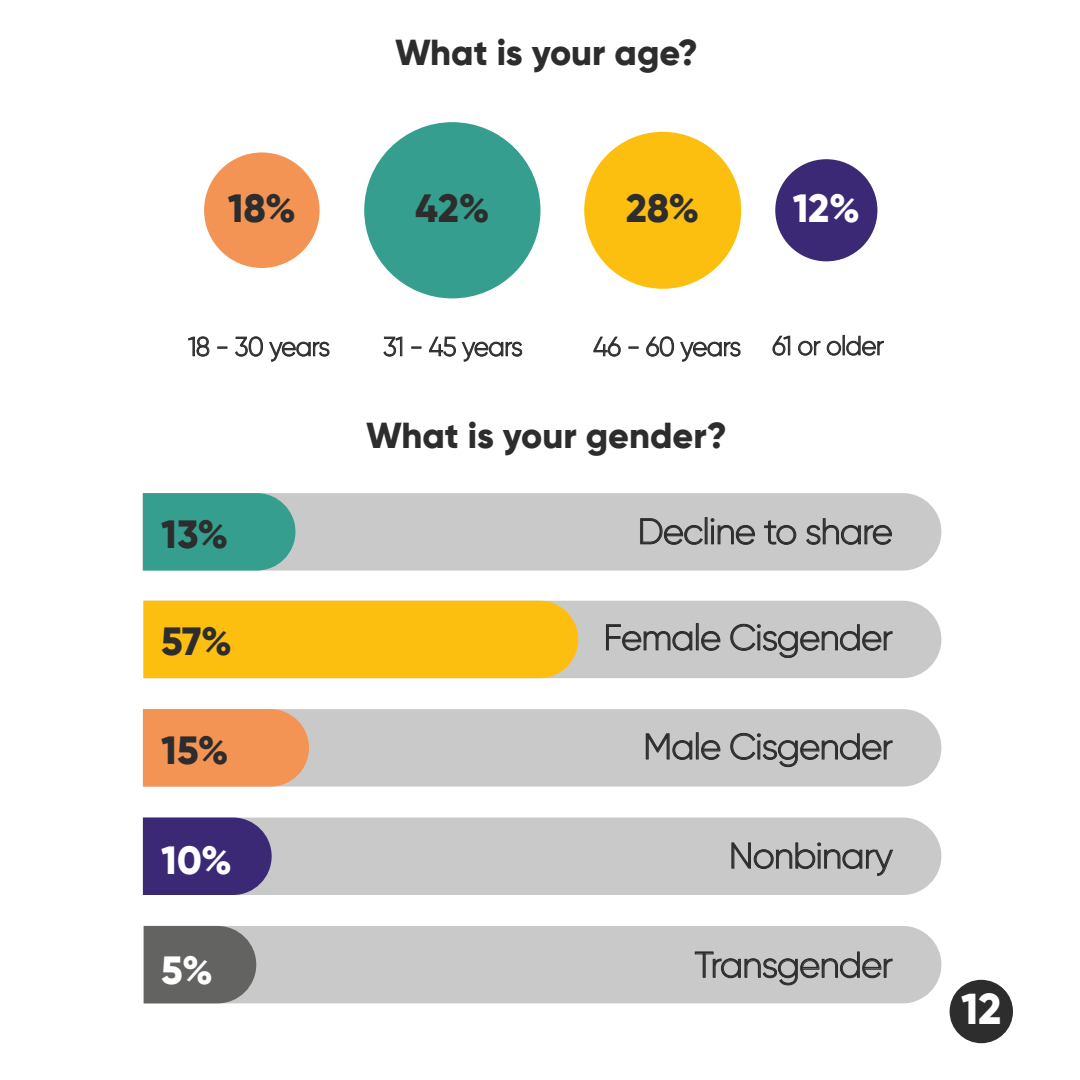
<style>
.page{position:relative;width:1080px;height:1080px;background:#fff}
.page>*{position:absolute;margin:0;border:0;box-sizing:border-box;transform-origin:0 0}
.t1{font:800 43.1px "Gilroy";color:#fff}
.t2{font:800 39.2px "Gilroy";color:#2d2d2d}
.t3{font:800 39.2px "Gilroy";color:#fff}
.t4{font:300 36px "Gilroy";letter-spacing:-.025em;color:#2d2d2d}
.t5{font:800 36px "Gilroy";color:#2d2d2d}
.t6{font:300 26.7px "Gilroy";letter-spacing:-.025em;color:#2d2d2d;scale:.96 1}
</style>
<div class="page">
<div style="left:295px;top:493px;width:646px;height:78px;background:#c9c9c9"></div>
<div style="left:578px;top:601px;width:363px;height:77px;background:#c9c9c9"></div>
<div style="left:309px;top:709px;width:632px;height:78px;background:#c9c9c9"></div>
<div style="left:272px;top:818px;width:669px;height:77px;background:#c9c9c9"></div>
<div style="left:256px;top:926px;width:685px;height:77px;background:#c9c9c9"></div>
<svg style="left:143px;top:493px;width:152px;height:78px;background:#3da092"></svg>
<div style="left:143px;top:601px;width:435px;height:77px;background:#fdbf0f"></div>
<svg style="left:143px;top:709px;width:166px;height:78px;background:#f0975b"></svg>
<svg style="left:143px;top:818px;width:129px;height:77px;background:#45337a"></svg>
<svg style="left:144px;top:926px;width:112px;height:77px;background:#696968"></svg>
<svg style="left:640px;top:518px;width:63px;height:27px;background:#a6a6a6"></svg>
<div style="left:705px;top:517px;width:2px;height:27px;border:1px solid #2d2d2d"></div>
<svg style="left:711px;top:518px;width:44px;height:27px"></svg>
<svg style="left:764px;top:520px;width:32px;height:25px"></svg>
<svg style="left:806px;top:518px;width:86px;height:27px;background:#a5a5a5"></svg>
<svg style="left:606px;top:624px;width:86px;height:27px;background:#a6a6a6"></svg>
<div style="left:696px;top:623px;width:2px;height:27px;border:1px solid #2d2d2d"></div>
<svg style="left:701px;top:631px;width:19px;height:20px"></svg>
<svg style="left:730px;top:624px;width:163px;height:34px;background:#acacac"></svg>
<svg style="left:646px;top:733px;width:46px;height:27px"></svg>
<div style="left:696px;top:733px;width:2px;height:26px;border:1px solid #2d2d2d"></div>
<svg style="left:701px;top:740px;width:19px;height:20px"></svg>
<svg style="left:730px;top:733px;width:163px;height:34px;background:#acacac"></svg>
<svg style="left:731px;top:842px;width:162px;height:34px;background:#aeaeae"></svg>
<svg style="left:695px;top:952px;width:198px;height:33px;background:#acacac"></svg>
<div style="left:775px;top:159px;width:102px;height:102px;background:#3c2975;border-radius:50%"></div>
<div style="left:584px;top:132px;width:157px;height:157px;background:#fdbf0f;border-radius:50%"></div>
<div style="left:364px;top:122px;width:176px;height:176px;background:#359e8f;border-radius:50%"></div>
<div style="left:204px;top:152px;width:116px;height:116px;background:#f39455;border-radius:50%"></div>
<svg style="left:188px;top:336px;width:21px;height:21px"></svg>
<svg style="left:235px;top:336px;width:28px;height:21px"></svg>
<svg style="left:269px;top:342px;width:61px;height:20px"></svg>
<svg style="left:383px;top:337px;width:19px;height:20px"></svg>
<svg style="left:429px;top:337px;width:27px;height:20px"></svg>
<svg style="left:462px;top:342px;width:60px;height:20px"></svg>
<svg style="left:593px;top:337px;width:28px;height:20px"></svg>
<svg style="left:646px;top:336px;width:28px;height:21px"></svg>
<svg style="left:680px;top:342px;width:61px;height:20px"></svg>
<svg style="left:772px;top:336px;width:18px;height:20px"></svg>
<svg style="left:798px;top:341px;width:22px;height:15px"></svg>
<div style="left:843px;top:335px;width:2px;height:20px;border:1px solid #2d2d2d"></div>
<svg style="left:827px;top:336px;width:57px;height:20px"></svg>
<div style="left:950px;top:980px;width:63px;height:63px;background:#2d2d2d;border-radius:50%"></div>
<p class="t5" style="left:395px;top:30px;width:304px">What is your age?</p>
<p class="t2" style="left:228px;top:183px;width:70px">18%</p>
<p class="t2" style="left:415px;top:183px;width:76px">42%</p>
<p class="t2" style="left:626px;top:183px;width:75px">28%</p>
<p class="t3" style="left:793px;top:183px;width:69px">12%</p>
<p class="t6" style="left:188px;top:330px;width:149px">18 - 30 years</p>
<p class="t6" style="left:383px;top:330px;width:147px">31 - 45 years</p>
<p class="t6" style="left:593px;top:330px;width:304px">46 - 60 years 61 or older</p>
<p class="t5" style="left:366px;top:413px;width:362px">What is your gender?</p>
<p class="t2" style="left:161px;top:510px;width:68px">13%</p>
<p class="t4" style="left:638px;top:509px;width:257px">Decline to share</p>
<p class="t2" style="left:161px;top:617px;width:72px">57%</p>
<p class="t4" style="left:603px;top:615px;width:291px">Female Cisgender</p>
<p class="t2" style="left:161px;top:726px;width:69px">15%</p>
<p class="t4" style="left:643px;top:724px;width:251px">Male Cisgender</p>
<p class="t3" style="left:161px;top:836px;width:72px">10%</p>
<p class="t4" style="left:729px;top:834px;width:166px">Nonbinary</p>
<p class="t3" style="left:161px;top:945px;width:53px">5%</p>
<p class="t4" style="left:694px;top:943px;width:200px">Transgender</p>
<p class="t1" style="left:961px;top:982px;width:42px">12</p>
</div>
